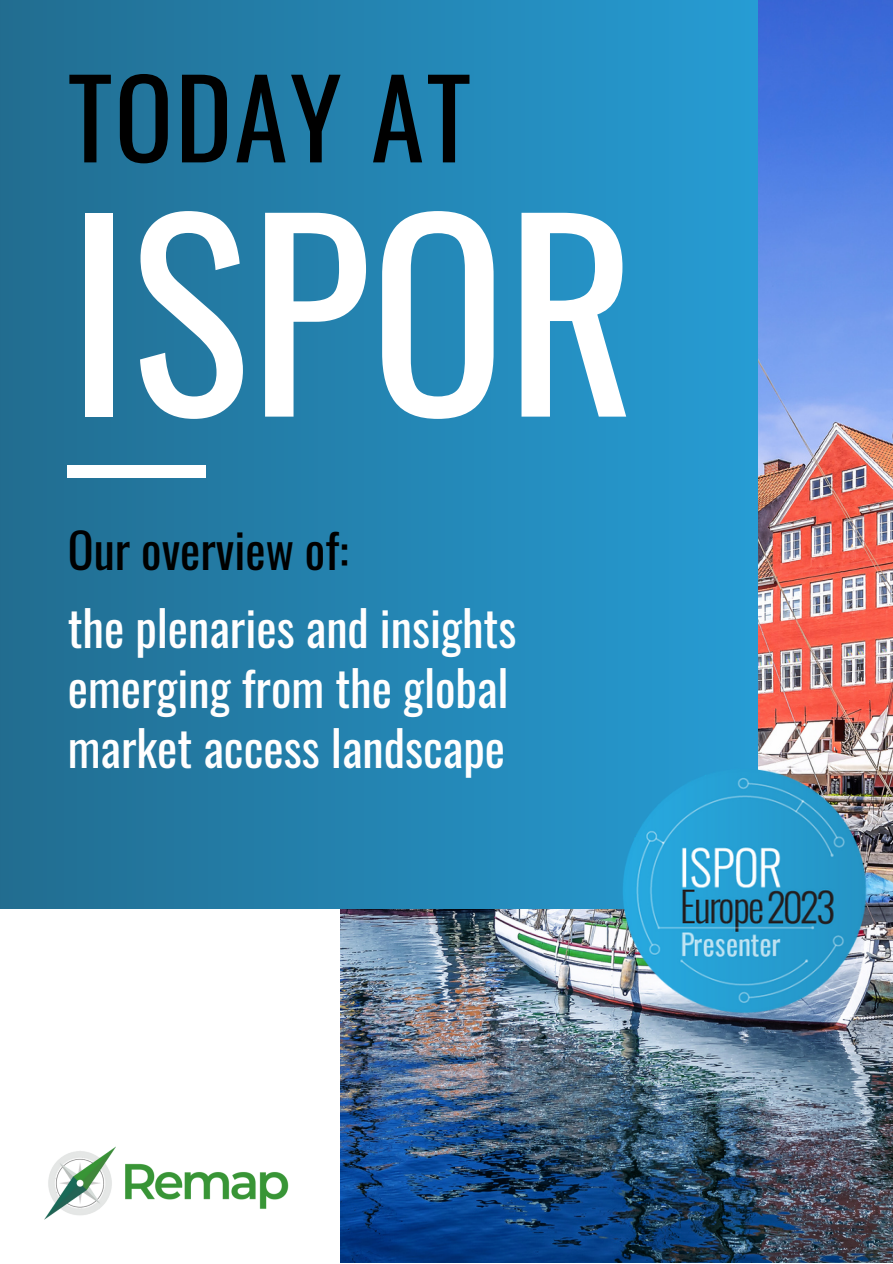
<style>
.page{position:relative;width:893px;height:1264px;background:#fff}
.page>*{position:absolute;margin:0;border:0;box-sizing:border-box;transform-origin:0 0}
.t1{font:251.55px "Oswald";color:#fff}
.t2{font:108.15px "Oswald";letter-spacing:.02em;color:#000}
.t3{font:48.15px/59.6px "Oswald";color:#fffefe}
.t4{font:48px "Oswald";color:#000}
</style>
<div class="page">
<img style="left:340px;top:0;width:552px;height:1262px">
<img style="left:44px;top:1146px;width:244px;height:74px">
<div style="left:0;top:0;width:757px;height:908px;background:linear-gradient(to right,#226d90,#269cd4)"></div>
<div style="left:68px;top:464px;width:138px;height:13px;background:#fff"></div>
<img style="left:612px;top:750px;width:261px;height:288px">
<p class="t2" style="left:68px;top:33px;width:405px">TODAY AT</p>
<p class="t1" style="left:68px;top:116px;width:570px">ISPOR</p>
<p class="t4" style="left:68px;top:512px;width:282px">Our overview of:</p>
<p class="t3" style="left:68px;top:596px;width:450px">the plenaries and insights emerging from the global market access landscape</p>
</div>
